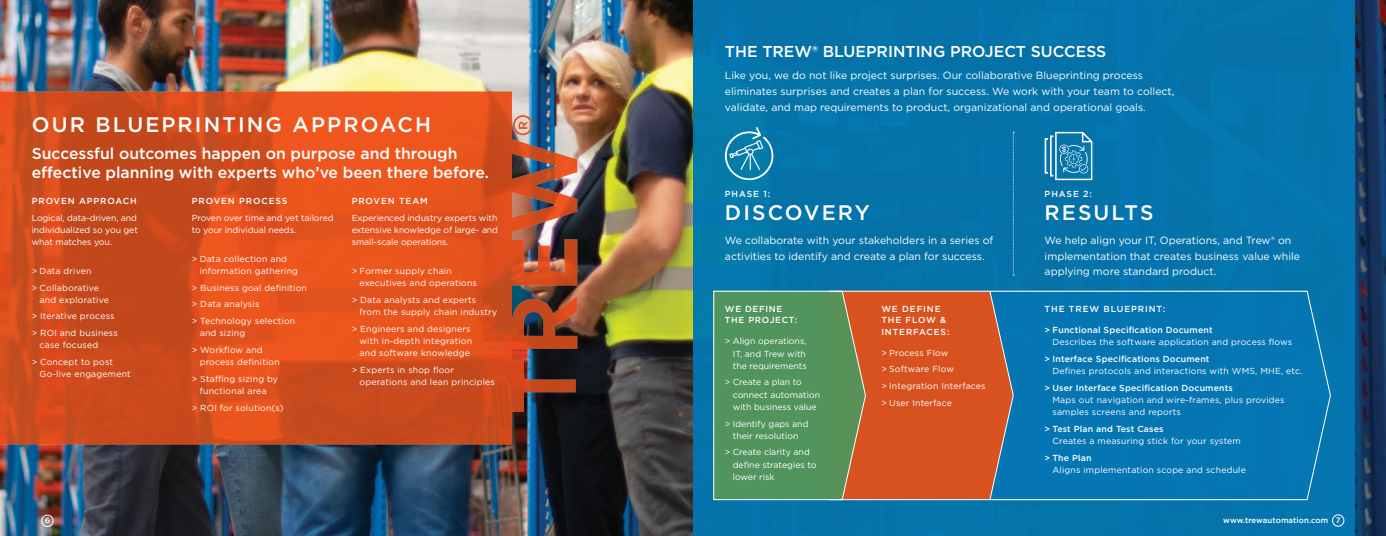
<style>
.page{position:relative;width:1386px;height:536px;background:#fff}
.page>*{position:absolute;margin:0;border:0;box-sizing:border-box;transform-origin:0 0}
.t1{font:500 21px "Gotham";letter-spacing:.1em;color:#fff}
.t2{font:500 15.75px/19.2px "Gotham";color:#fff}
.t3{font:10.5px/15.8px "Gotham";color:#fff}
.t4{font:8.75px/12.2px "Gotham";letter-spacing:.02em;color:#fff}
.t5{font:500 8.75px "Gotham";letter-spacing:.02em;color:#fff}
.t6{font:8.75px/12.2px "Gotham";color:#fff}
.t7{font:500 8.75px/11.4px "Gotham";letter-spacing:.1em;color:#fff}
.t8{font:8.75px/12.2px "Gotham";letter-spacing:-.01em;color:#fff}
.t9{font:500 8.75px/11.4px "Gotham";letter-spacing:.075em;color:#fff}
.t10{font:500 7.88px "Gotham";letter-spacing:.01em;color:#fff}
</style>
<div class="page">
<img style="left:0;top:0;width:1386px;height:536px">
<svg style="left:0;top:91px;width:577px;height:353px;background:#cd4e21"></svg>
<div style="left:693px;top:0;width:661px;height:536px;background:#0573a9"></div>
<div style="left:1332px;top:514px;width:12px;height:12px;border:1px solid #fff;border-radius:50%"></div>
<div style="left:42px;top:514px;width:11px;height:12px;border:1px solid #fff;border-radius:50%"></div>
<svg style="left:1045px;top:132px;width:47px;height:48px"></svg>
<svg style="left:725px;top:127px;width:48px;height:53px"></svg>
<div style="left:713px;top:290px;width:115px;height:210px;background:#51945e"></div>
<svg style="left:1013px;top:132px;width:1px;height:143px"></svg>
<div style="left:1014px;top:290px;width:317px;height:210px;background:#0576b3"></div>
<svg style="left:828px;top:290px;width:186px;height:210px;background:#ba6035"></svg>
<h1 class="t1" style="left:32px;top:111px;width:401px">OUR BLUEPRINTING APPROACH</h1>
<h2 class="t2" style="left:32px;top:144px;width:459px">Successful outcomes happen on purpose and through effective planning with experts who’ve been there before.</h2>
<p class="t7" style="left:32px;top:195px;width:107px">PROVEN APPROACH</p>
<p class="t4" style="left:32px;top:211px;width:108px;text-align:justify">Logical, data-driven, and individualized so you get what matches you.</p>
<p class="t4" style="left:32px;top:262px;width:69px;line-height:16.6px">&gt; Data driven &gt; Collaborative</p>
<p class="t4" style="left:32px;top:291px;width:87px;line-height:16.6px;text-align:center">and explorative<br>&gt; Iterative process &gt; ROI and business</p>
<p class="t4" style="left:32px;top:336px;width:83px;line-height:16.6px;text-indent:8px">case focused<br>&gt; Concept to post</p>
<p class="t4" style="left:40px;top:368px;width:93px">Go-live engagement</p>
<p class="t10" style="left:45px;top:515px;width:7px">6</p>
<p class="t7" style="left:192px;top:195px;width:97px">PROVEN PROCESS</p>
<p class="t8" style="left:192px;top:211px;width:143px">Proven over time and yet tailored to your individual needs.</p>
<p class="t4" style="left:200px;top:252px;width:100px;text-indent:-8px">&gt; Data collection and information gathering</p>
<p class="t4" style="left:192px;top:279px;width:117px;line-height:16.6px">&gt; Business goal definition &gt; Data analysis<br>&gt; Technology selection</p>
<p class="t4" style="left:192px;top:324px;width:72px;line-height:16.6px;text-indent:8px">and sizing<br>&gt; Workflow and</p>
<p class="t4" style="left:192px;top:353px;width:89px;line-height:16.6px;text-align:right">process definition<br>&gt; Staffing sizing by</p>
<p class="t4" style="left:192px;top:382px;width:93px;line-height:16.6px;text-indent:8px">functional area<br>&gt; ROI for solution(s)</p>
<p class="t7" style="left:352px;top:195px;width:77px">PROVEN TEAM</p>
<p class="t4" style="left:352px;top:211px;width:148px;text-align:justify">Experienced industry experts with extensive knowledge of large- and small-scale operations.</p>
<p class="t4" style="left:360px;top:264px;width:119px;text-indent:-8px">&gt; Former supply chain executives and operations</p>
<p class="t4" style="left:360px;top:293px;width:139px;text-indent:-8px">&gt; Data analysts and experts from the supply chain industry</p>
<p class="t4" style="left:360px;top:322px;width:114px;text-indent:-8px">&gt; Engineers and designers with in-depth integration and software knowledge</p>
<p class="t4" style="left:360px;top:363px;width:137px;text-indent:-8px">&gt; Experts in shop floor operations and lean principles</p>
<h2 class="t2" style="left:725px;top:41px;width:383px">THE TREW® BLUEPRINTING PROJECT SUCCESS</h2>
<p class="t3" style="left:725px;top:68px;width:451px">Like you, we do not like project surprises. Our collaborative Blueprinting process eliminates surprises and creates a plan for success. We work with your team to collect, validate, and map requirements to product, organizational and operational goals.</p>
<p class="t5" style="left:725px;top:188px;width:47px">PHASE 1:</p>
<h1 class="t1" style="left:725px;top:198px;width:146px">DISCOVERY</h1>
<p class="t3" style="left:725px;top:232px;width:270px">We collaborate with your stakeholders in a series of activities to identify and create a plan for success.</p>
<p class="t9" style="left:725px;top:303px;width:74px">WE DEFINE<br>THE PROJECT:</p>
<p class="t4" style="left:733px;top:335px;width:76px;text-align:justify;text-indent:-8px">&gt; Align operations, IT, and Trew with the requirements</p>
<p class="t6" style="left:733px;top:376px;width:89px;text-indent:-8px">&gt; Create a plan to connect automation with business value</p>
<p class="t6" style="left:725px;top:417px;width:85px;text-align:center">&gt; Identify gaps and their resolution</p>
<p class="t6" style="left:733px;top:446px;width:85px;text-indent:-8px">&gt; Create clarity and define strategies to lower risk</p>
<p class="t7" style="left:881px;top:303px;width:70px">WE DEFINE<br>THE FLOW &amp;<br>INTERFACES:</p>
<p class="t4" style="left:881px;top:344px;width:106px;line-height:16.6px">&gt; Process Flow<br>&gt; Software Flow<br>&gt; Integration Interfaces &gt; User Interface</p>
<p class="t5" style="left:1045px;top:188px;width:49px">PHASE 2:</p>
<h1 class="t1" style="left:1045px;top:198px;width:110px">RESULTS</h1>
<p class="t3" style="left:1045px;top:232px;width:257px">We help align your IT, Operations, and Trew® on implementation that creates business value while applying more standard product.</p>
<p class="t7" style="left:1045px;top:303px;width:122px">THE TREW BLUEPRINT:</p>
<p class="t5" style="left:1045px;top:324px;width:170px">&gt; Functional Specification Document</p>
<p class="t4" style="left:1053px;top:335px;width:241px">Describes the software application and process flows</p>
<p class="t5" style="left:1045px;top:353px;width:166px">&gt; Interface Specifications Document</p>
<p class="t4" style="left:1053px;top:364px;width:251px">Defines protocols and interactions with WMS, MHE, etc.</p>
<p class="t5" style="left:1045px;top:381px;width:190px">&gt; User Interface Specification Documents</p>
<p class="t4" style="left:1053px;top:393px;width:234px">Maps out navigation and wire-frames, plus provides samples screens and reports</p>
<p class="t5" style="left:1045px;top:423px;width:121px">&gt; Test Plan and Test Cases</p>
<p class="t4" style="left:1053px;top:434px;width:190px">Creates a measuring stick for your system</p>
<p class="t5" style="left:1045px;top:451px;width:48px">&gt; The Plan</p>
<p class="t4" style="left:1053px;top:463px;width:195px">Aligns implementation scope and schedule</p>
<p class="t10" style="left:1223px;top:515px;width:119px">www.trewautomation.com 7</p>
</div>
